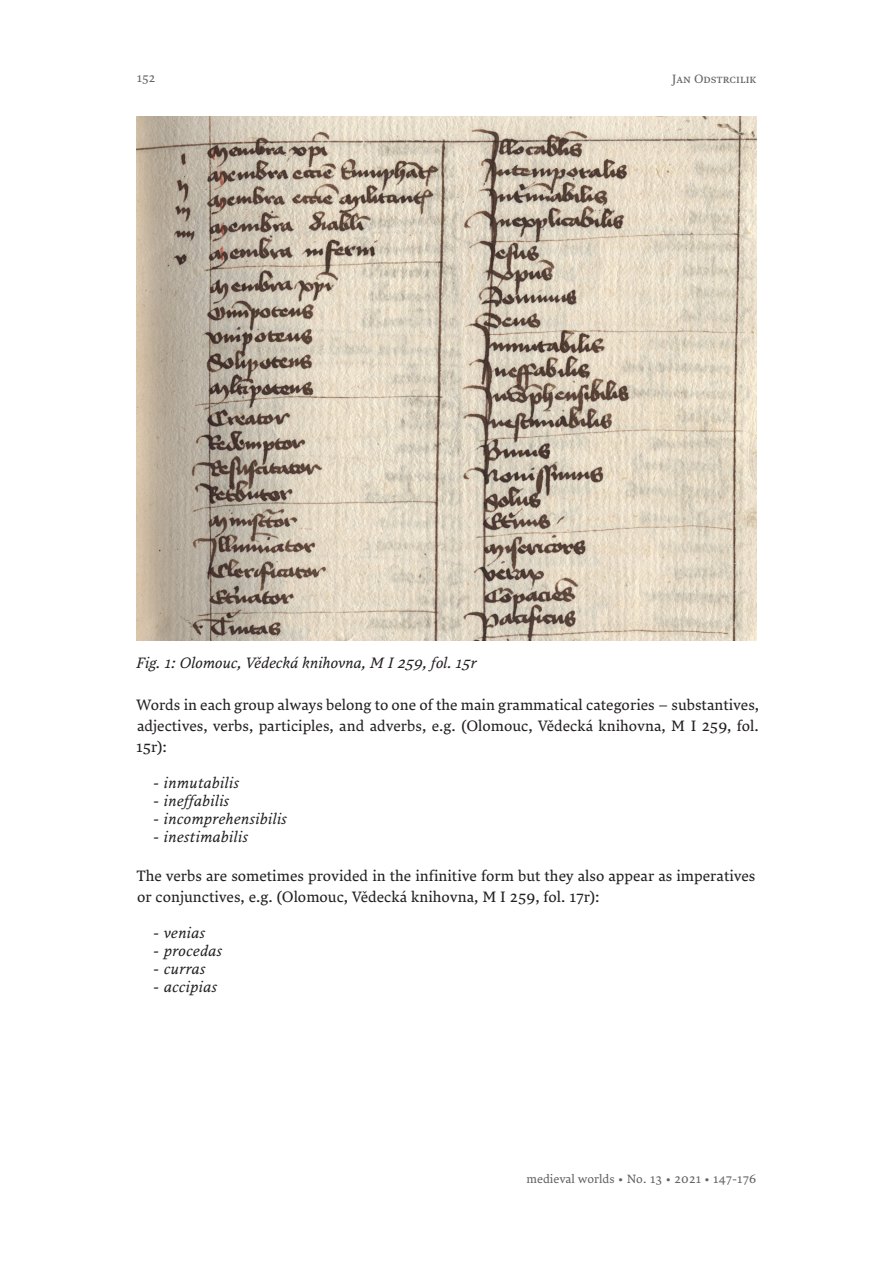
<style>
.page{position:relative;width:893px;height:1263px;background:#fff}
.page>*{position:absolute;margin:0;border:0;box-sizing:border-box;transform-origin:0 0}
.Copy_first_paragraph{font:15px/21px "Lava Pro";color:#231f20;text-align:justify}
.Quote_indented{font:italic 15px "Lava Pro";letter-spacing:.015em;color:#231f20}
.Footnote_copy{font:12px "Lava Pro";letter-spacing:.015em;color:#636366}
.Author{font:12px "Lava Pro";color:#636366}
</style>
<div class="page">
<img style="left:137px;top:117px;width:619px;height:523px">
<p class="Footnote_copy" style="left:137px;top:69px;width:20px">152</p>
<p class="Author" style="left:672px;top:70px;width:86px">Jan Odstrcilik</p>
<p class="Quote_indented" style="left:136px;top:652px;width:342px">Fig. 1: Olomouc, Vědecká knihovna, M I 259, fol. 15r</p>
<p class="Copy_first_paragraph" style="left:136px;top:693px;width:624px">Words in each group always belong to one of the main grammatical categories – substantives, adjectives, verbs, participles, and adverbs, e.g. (Olomouc, Vědecká knihovna, M I 259, fol.<br>15r):</p>
<p class="Quote_indented" style="left:153px;top:772px;width:88px">- inmutabilis</p>
<p class="Quote_indented" style="left:153px;top:790px;width:78px">- ineffabilis</p>
<p class="Quote_indented" style="left:153px;top:808px;width:136px">- incomprehensibilis</p>
<p class="Quote_indented" style="left:153px;top:826px;width:97px">- inestimabilis</p>
<p class="Copy_first_paragraph" style="left:136px;top:864px;width:620px">The verbs are sometimes provided in the infinitive form but they also appear as imperatives or conjunctives, e.g. (Olomouc, Vědecká knihovna, M I 259, fol. 17r):</p>
<p class="Quote_indented" style="left:153px;top:922px;width:54px">- venias</p>
<p class="Quote_indented" style="left:153px;top:940px;width:71px">- procedas</p>
<p class="Quote_indented" style="left:153px;top:958px;width:54px">- curras</p>
<p class="Quote_indented" style="left:153px;top:976px;width:66px">- accipias</p>
<p class="Footnote_copy" style="left:526px;top:1169px;width:231px">medieval worlds • No. 13 • 2021 • 147-176</p>
</div>
